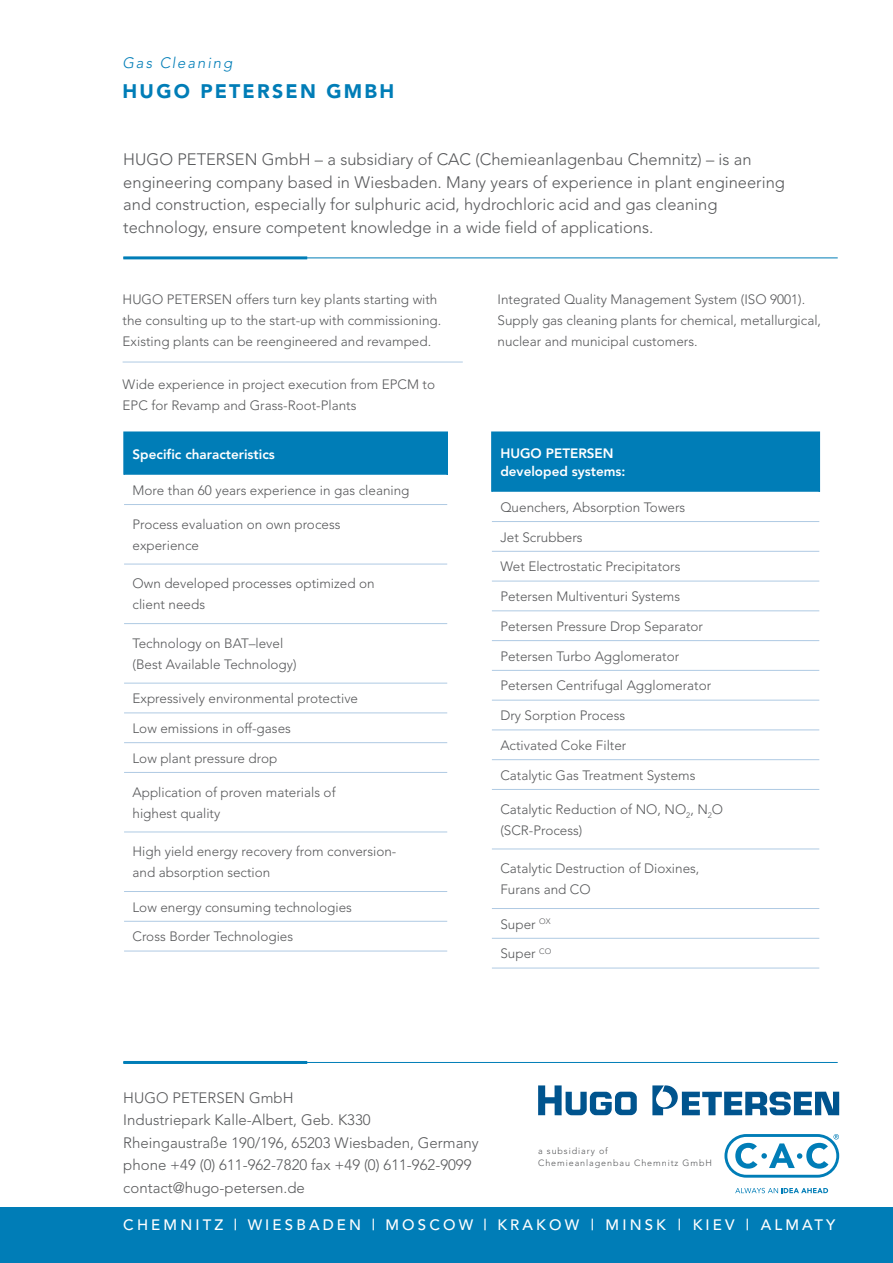
<style>
.page{position:relative;width:893px;height:1263px;background:#fff}
.page>*{position:absolute;margin:0;border:0;box-sizing:border-box;transform-origin:0 0}
.t1{font:900 19.5px "Avenir";letter-spacing:.115em;color:#007db7}
.t2{font:300 16.5px/22.5px "Avenir";color:#58595b}
.t3{font:300 15px/22.5px "Avenir";color:#58595b}
.t4{font:500 15px "Avenir";letter-spacing:.21em;color:#fff}
.t5{font:italic 300 15px "Avenir";letter-spacing:.12em;color:#007db7}
.t6{font:300 13.5px/21px "Avenir";color:#58595b}
.t7{font:800 13.5px/18px "Avenir";color:#fff}
.t8{font:300 9px/12px "Avenir";letter-spacing:.1em;color:#58595b}
</style>
<div class="page">
<div style="left:0;top:1208px;width:893px;height:55px;background:#007db7"></div>
<hr style="left:123px;top:256px;width:184px;height:3px;background:#007db7">
<hr style="left:123px;top:257px;width:715px;height:1px;background:#007db7">
<hr style="left:123px;top:1061px;width:184px;height:3px;background:#007db7">
<hr style="left:123px;top:1062px;width:715px;height:1px;background:#007db7">
<div style="left:124px;top:432px;width:323px;height:43px;background:#007db7"></div>
<svg style="left:124px;top:563px;width:323px;height:388px"></svg>
<hr style="left:123px;top:431px;width:325px;height:2px;background:#007db7">
<hr style="left:123px;top:433px;width:2px;height:42px;background:#007db7">
<hr style="left:446px;top:433px;width:2px;height:42px;background:#007db7">
<hr style="left:124px;top:504px;width:323px;height:1px;background:#afcae3">
<hr style="left:124px;top:564px;width:323px;height:1px;background:#afcae3">
<hr style="left:124px;top:623px;width:323px;height:1px;background:#afcae3">
<hr style="left:124px;top:683px;width:323px;height:1px;background:#afcae3">
<hr style="left:124px;top:712px;width:323px;height:1px;background:#afcae3">
<hr style="left:124px;top:742px;width:323px;height:1px;background:#afcae3">
<hr style="left:124px;top:772px;width:323px;height:1px;background:#afcae3">
<hr style="left:124px;top:831px;width:323px;height:1px;background:#afcae3">
<hr style="left:124px;top:891px;width:323px;height:1px;background:#afcae3">
<hr style="left:124px;top:921px;width:323px;height:1px;background:#afcae3">
<hr style="left:124px;top:951px;width:323px;height:1px;background:#afcae3">
<div style="left:492px;top:432px;width:327px;height:60px;background:#007db7"></div>
<svg style="left:492px;top:550px;width:327px;height:418px"></svg>
<hr style="left:491px;top:431px;width:329px;height:2px;background:#007db7">
<hr style="left:491px;top:433px;width:2px;height:59px;background:#007db7">
<hr style="left:819px;top:433px;width:1px;height:59px;background:#007db7">
<hr style="left:492px;top:521px;width:327px;height:1px;background:#afcae3">
<hr style="left:492px;top:551px;width:327px;height:1px;background:#afcae3">
<hr style="left:492px;top:581px;width:327px;height:1px;background:#afcae3">
<hr style="left:492px;top:610px;width:327px;height:1px;background:#afcae3">
<hr style="left:492px;top:640px;width:327px;height:1px;background:#afcae3">
<hr style="left:492px;top:670px;width:327px;height:1px;background:#afcae3">
<hr style="left:492px;top:700px;width:327px;height:1px;background:#afcae3">
<hr style="left:492px;top:729px;width:327px;height:1px;background:#afcae3">
<hr style="left:492px;top:759px;width:327px;height:1px;background:#afcae3">
<hr style="left:492px;top:789px;width:327px;height:1px;background:#afcae3">
<hr style="left:492px;top:849px;width:327px;height:1px;background:#afcae3">
<hr style="left:492px;top:908px;width:327px;height:1px;background:#afcae3">
<hr style="left:492px;top:938px;width:327px;height:1px;background:#afcae3">
<hr style="left:492px;top:968px;width:327px;height:1px;background:#afcae3">
<svg style="left:724px;top:1134px;width:115px;height:44px"></svg>
<svg style="left:735px;top:1188px;width:93px;height:5px"></svg>
<svg style="left:652px;top:1085px;width:187px;height:30px"></svg>
<svg style="left:538px;top:1085px;width:99px;height:30px"></svg>
<svg style="left:123px;top:361px;width:340px;height:1px"></svg>
<hr style="left:123px;top:362px;width:340px;height:1px;background:#afcae3">
<p class="t5" style="left:123px;top:54px;width:111px">Gas Cleaning</p>
<h1 class="t1" style="left:123px;top:79px;width:165px">HUGO PETERSEN</h1>
<h1 class="t1" style="left:326px;top:79px;width:70px">GmbH</h1>
<p class="t2" style="left:123px;top:148px;width:663px">HUGO PETERSEN GmbH – a subsidiary of CAC (Chemieanlagenbau Chemnitz) – is an engineering company based in Wiesbaden. Many years of experience in plant engineering and construction, especially for sulphuric acid, hydrochloric acid and gas cleaning technology, ensure competent knowledge in a wide field of applications.</p>
<p class="t6" style="left:123px;top:288px;width:320px">HUGO PETERSEN offers turn key plants starting with the consulting up to the start-up with commissioning.<br>Existing plants can be reengineered and revamped.</p>
<p class="t6" style="left:123px;top:373px;width:314px">Wide experience in project execution from EPCM to<br>EPC for Revamp and Grass-Root-Plants</p>
<p class="t7" style="left:133px;top:445px;width:144px">Specific characteristics</p>
<p class="t6" style="left:133px;top:480px;width:278px">More than 60 years experience in gas cleaning</p>
<p class="t6" style="left:133px;top:514px;width:209px">Process evaluation on own process experience</p>
<p class="t6" style="left:133px;top:573px;width:244px">Own developed processes optimized on client needs</p>
<p class="t6" style="left:133px;top:633px;width:166px">Technology on BAT–level (Best Available Technology)</p>
<p class="t6" style="left:133px;top:688px;width:227px">Expressively environmental protective</p>
<p class="t6" style="left:133px;top:718px;width:160px">Low emissions in off-gases</p>
<p class="t6" style="left:133px;top:747px;width:146px">Low plant pressure drop</p>
<p class="t6" style="left:133px;top:782px;width:205px">Application of proven materials of highest quality</p>
<p class="t6" style="left:133px;top:841px;width:265px">High yield energy recovery from conversion&shy;and absorption section</p>
<p class="t6" style="left:133px;top:896px;width:221px">Low energy consuming technologies</p>
<p class="t6" style="left:133px;top:926px;width:162px">Cross Border Technologies</p>
<p class="t6" style="left:497px;top:288px;width:325px">Integrated Quality Management System (ISO 9001).<br>Supply gas cleaning plants for chemical, metallurgical, nuclear and municipal customers.</p>
<p class="t7" style="left:500px;top:444px;width:127px">HUGO PETERSEN developed systems:</p>
<p class="t6" style="left:500px;top:497px;width:186px">Quenchers, Absorption Towers</p>
<p class="t6" style="left:500px;top:526px;width:84px">Jet Scrubbers</p>
<p class="t6" style="left:500px;top:556px;width:182px">Wet Electrostatic Precipitators</p>
<p class="t6" style="left:500px;top:586px;width:181px">Petersen Multiventuri Systems</p>
<p class="t6" style="left:500px;top:616px;width:204px">Petersen Pressure Drop Separator</p>
<p class="t6" style="left:500px;top:645px;width:180px">Petersen Turbo Agglomerator</p>
<p class="t6" style="left:500px;top:675px;width:212px">Petersen Centrifugal Agglomerator</p>
<p class="t6" style="left:500px;top:705px;width:126px">Dry Sorption Process</p>
<p class="t6" style="left:500px;top:735px;width:128px">Activated Coke Filter</p>
<p class="t6" style="left:500px;top:764px;width:197px">Catalytic Gas Treatment Systems</p>
<p class="t6" style="left:500px;top:799px;width:224px">Catalytic Reduction of NO, NO<sub>2</sub>, N<sub>2</sub>O (SCR-Process)</p>
<p class="t6" style="left:500px;top:858px;width:201px">Catalytic Destruction of Dioxines,<br>Furans and CO</p>
<p class="t6" style="left:500px;top:913px;width:52px">Super <sup>OX</sup></p>
<p class="t6" style="left:500px;top:943px;width:52px">Super <sup>CO</sup></p>
<p class="t3" style="left:123px;top:1086px;width:357px">HUGO PETERSEN GmbH<br>Industriepark Kalle-Albert, Geb. K330<br>Rheingaustraße 190/196, 65203 Wiesbaden, Germany phone +49 (0) 611-962-7820 fax +49 (0) 611-962-9099 contact@hugo-petersen.de</p>
<p class="t4" style="left:123px;top:1216px;width:713px">CHEMNITZ | WIESBADEN | MOSCOW | KRAKOW | MINSK | KIEV | ALMATY</p>
<p class="t8" style="left:538px;top:1145px;width:175px">a subsidiary of<br>Chemieanlagenbau Chemnitz GmbH</p>
</div>
